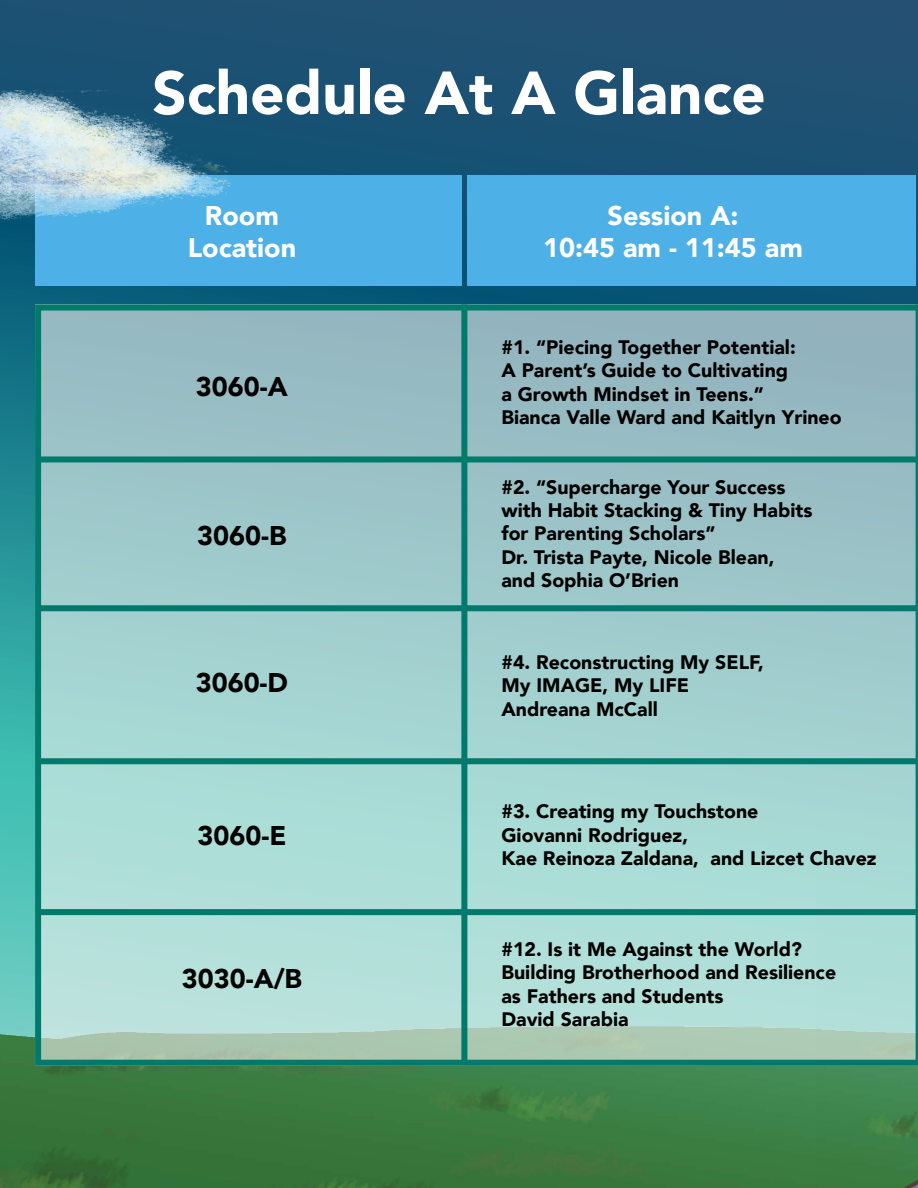
<style>
.page{position:relative;width:918px;height:1188px;background:#205173}
.page>*{position:absolute;margin:0;border:0;box-sizing:border-box;transform-origin:0 0}
.t1{font:900 60px "Avenir";color:#fff}
.t2{font:900 27px/32.4px "Avenir";color:#fff;text-align:center}
.t3{font:900 27px "Avenir";color:#000}
.t4{font:900 19.5px/23.4px "Avenir";color:#000}
</style>
<div class="page">
<img style="left:0;top:1064px;width:817px;height:124px">
<img style="left:916px;top:227px;width:2px;height:644px">
<img style="left:0;top:90px;width:916px;height:974px">
<img style="left:817px;top:871px;width:101px;height:317px">
<h2 class="t1" style="left:152px;top:42px;width:615px">Schedule At A Glance</h2>
<p class="t2" style="left:188px;top:198px;width:110px">Room<br>Location</p>
<p class="t3" style="left:196px;top:363px;width:93px">3060-A</p>
<p class="t3" style="left:197px;top:512px;width:91px">3060-B</p>
<p class="t3" style="left:196px;top:659px;width:94px">3060-D</p>
<p class="t3" style="left:197px;top:813px;width:90px">3060-E</p>
<p class="t3" style="left:182px;top:956px;width:122px">3030-A/B</p>
<p class="t2" style="left:608px;top:198px;width:132px">Session A:</p>
<p class="t2" style="left:543px;top:231px;width:261px">10:45 am - 11:45 am</p>
<p class="t4" style="left:501px;top:335px;width:342px">#1. “Piecing Together Potential:<br>A Parent’s Guide to Cultivating<br>a Growth Mindset in Teens.”<br>Bianca Valle Ward and Kaitlyn Yrineo</p>
<p class="t4" style="left:501px;top:475px;width:312px">#2. “Supercharge Your Success with Habit Stacking &amp; Tiny Habits for Parenting Scholars”<br>Dr. Trista Payte, Nicole Blean, and Sophia O’Brien</p>
<p class="t4" style="left:501px;top:650px;width:264px">#4. Reconstructing My SELF,<br>My IMAGE, My LIFE<br>Andreana McCall</p>
<p class="t4" style="left:501px;top:799px;width:377px">#3. Creating my Touchstone<br>Giovanni Rodriguez,<br>Kae Reinoza Zaldana, and Lizcet Chavez</p>
<p class="t4" style="left:501px;top:937px;width:336px">#12. Is it Me Against the World?<br>Building Brotherhood and Resilience as Fathers and Students<br>David Sarabia</p>
</div>
